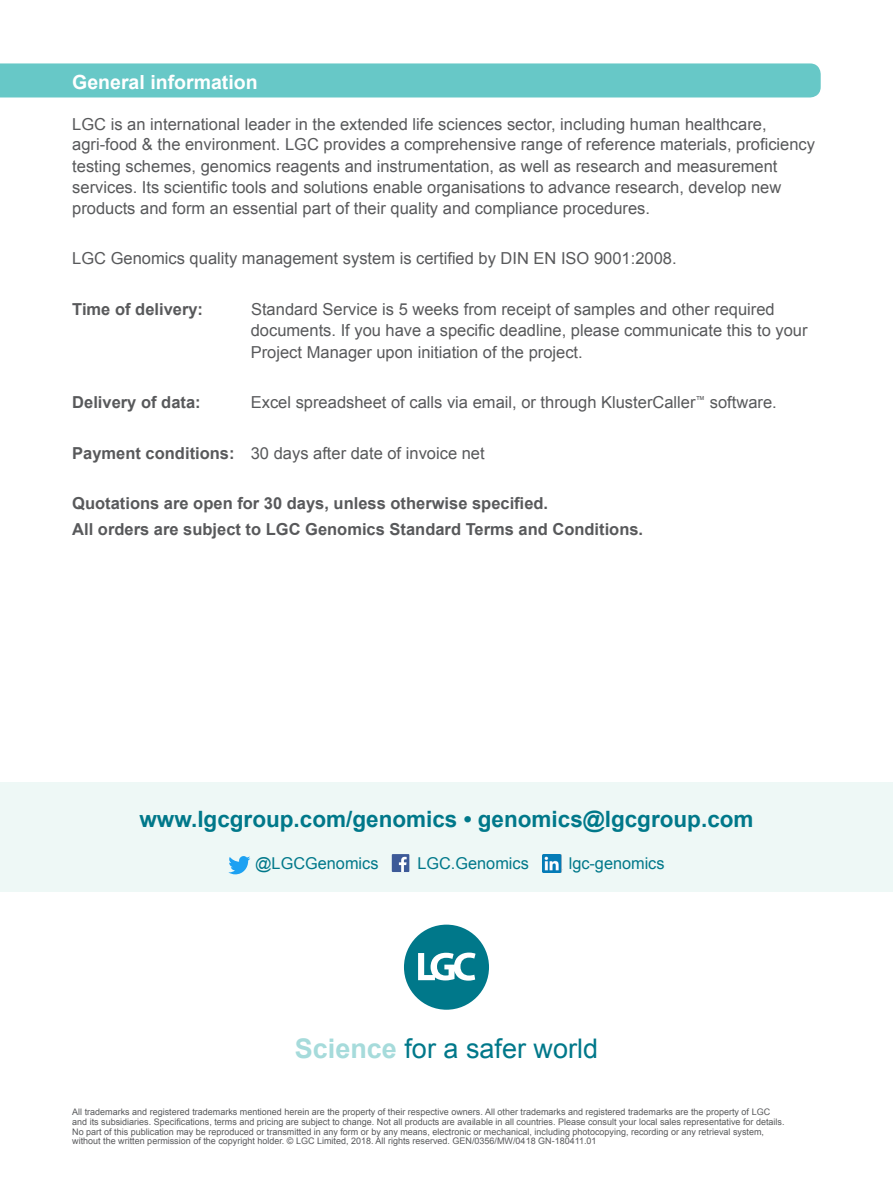
<style>
.page{position:relative;width:893px;height:1187px;background:#fff}
.page>*{position:absolute;margin:0;border:0;box-sizing:border-box;transform-origin:0 0}
.t1{font:27px "Arial";color:#00788a}
.t2{font:700 22.5px "Arial";color:#00788a}
.t3{font:700 19.5px "Arial";color:#fff}
.t4{font:16.5px/21px "Arial";color:#58595b}
.t5{font:700 16.5px/25.2px "Arial";color:#58595b}
.t6{font:16.35px "Arial";color:#00788a}
.t7{font:9px/9.8px "Arial";color:#58595b}
.s1{font-weight:700}
.s2{font-weight:700;color:#a6dbdb}
</style>
<div class="page">
<div style="left:0;top:63px;width:821px;height:34px;background:#67c8c7"></div>
<svg style="left:404px;top:924px;width:85px;height:85px"></svg>
<div style="left:0;top:781px;width:893px;height:110px;background:#eef8f6"></div>
<svg style="left:228px;top:856px;width:22px;height:18px"></svg>
<div style="left:392px;top:854px;width:17px;height:18px;background:#3d5a98"></div>
<svg style="left:399px;top:856px;width:8px;height:16px"></svg>
<img style="left:543px;top:854px;width:20px;height:18px">
<p class="t3" style="left:72px;top:69px;width:187px">General information</p>
<p class="t4" style="left:72px;top:114px;width:744px">LGC is an international leader in the extended life sciences sector, including human healthcare, agri-food &amp; the environment. LGC provides a comprehensive range of reference materials, proficiency testing schemes, genomics reagents and instrumentation, as well as research and measurement services. Its scientific tools and solutions enable organisations to advance research, develop new products and form an essential part of their quality and compliance procedures.</p>
<p class="t4" style="left:72px;top:248px;width:606px">LGC Genomics quality management system is certified by DIN EN ISO 9001:2008.</p>
<p class="t5" style="left:72px;top:297px;width:132px">Time of delivery:</p>
<p class="t4" style="left:251px;top:298px;width:558px;line-height:21.6px">Standard Service is 5 weeks from receipt of samples and other required documents. If you have a specific deadline, please communicate this to your<br>Project Manager upon initiation of the project.</p>
<p class="t5" style="left:72px;top:390px;width:130px">Delivery of data:</p>
<p class="t4" style="left:251px;top:392px;width:527px">Excel spreadsheet of calls via email, or through KlusterCaller<sup>™</sup> software.</p>
<p class="t4" style="left:72px;top:443px;width:414px"><span class="s1">Payment conditions:</span> 30 days after date of invoice net</p>
<p class="t5" style="left:72px;top:491px;width:572px">Quotations are open for 30 days, unless otherwise specified.<br>All orders are subject to LGC Genomics Standard Terms and Conditions.</p>
<h2 class="t2" style="left:139px;top:803px;width:616px">www.lgcgroup.com/genomics • genomics@lgcgroup.com</h2>
<p class="t6" style="left:255px;top:852px;width:125px">@LGCGenomics</p>
<p class="t6" style="left:417px;top:852px;width:113px">LGC.Genomics</p>
<p class="t6" style="left:569px;top:852px;width:97px">lgc-genomics</p>
<h1 class="t1" style="left:295px;top:1030px;width:305px"><span class="s2">Science</span> for a safer world</h1>
<p class="t7" style="left:72px;top:1107px;width:714px">All trademarks and registered trademarks mentioned herein are the property of their respective owners. All other trademarks and registered trademarks are the property of LGC and its subsidiaries. Specifications, terms and pricing are subject to change. Not all products are available in all countries. Please consult your local sales representative for details.<br>No part of this publication may be reproduced or transmitted in any form or by any means, electronic or mechanical, including photocopying, recording or any retrieval system, without the written permission of the copyright holder. © LGC Limited, 2018. All rights reserved. GEN/0356/MW/0418 GN-180411.01</p>
</div>
